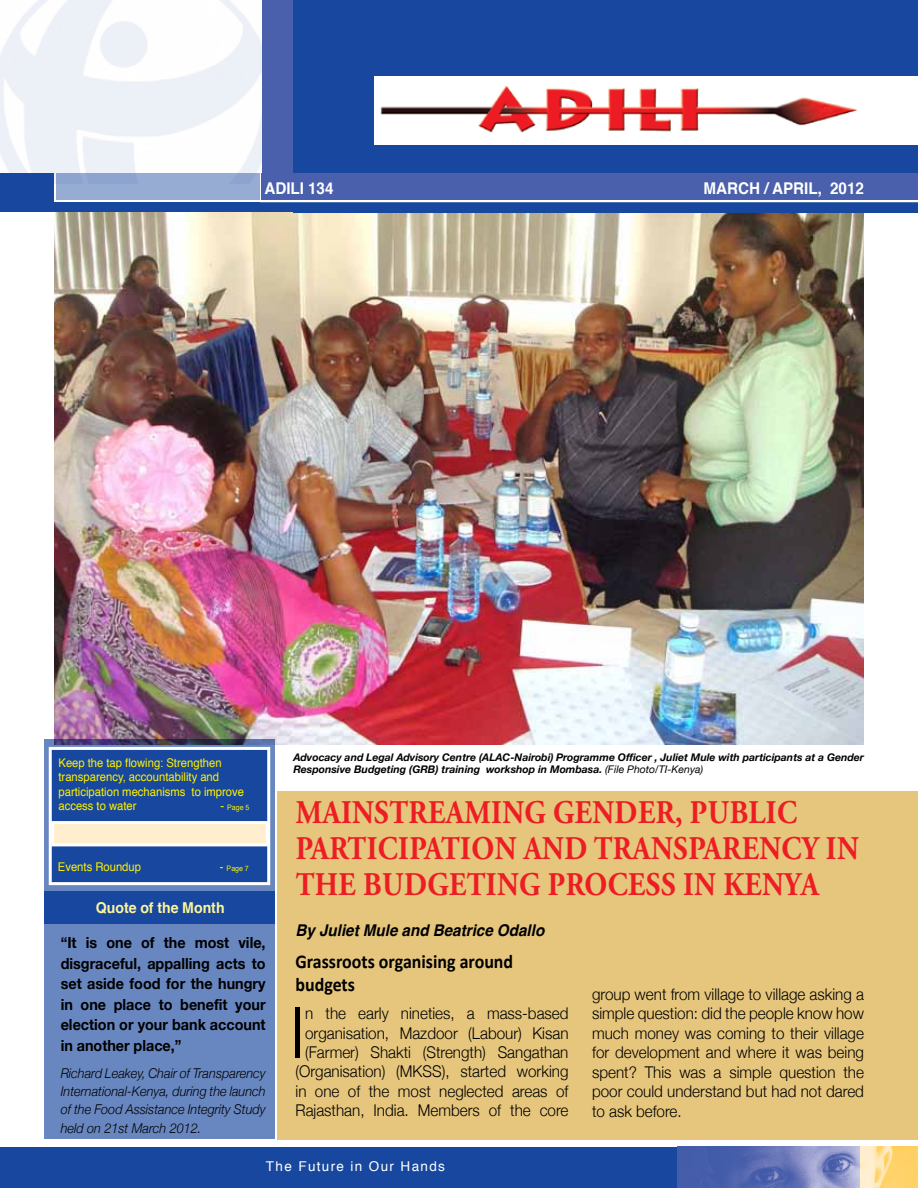
<style>
.page{position:relative;width:918px;height:1188px;background:#fff}
.page>*{position:absolute;margin:0;border:0;box-sizing:border-box;transform-origin:0 0}
.t1{font:300 70.65px "Helvetica Neue";color:#000;scale:.94 1}
.t2{font:700 33px/36px "Adobe Garamond Pro";letter-spacing:.015em;color:#ed1d24;scale:.88 1}
.t3{font:700 19.5px/23.4px "Calibri";color:#000;scale:.92 1}
.t4{font:300 16.2px/19.5px "Helvetica Neue";color:#000;text-align:center;scale:.94 1}
.t5{font:italic 700 16.2px "Helvetica";color:#000;scale:.94 1}
.t6{font:700 16.2px "Helvetica";color:#fff;scale:.94 1}
.t7{font:700 15.3px/20.5px "Helvetica Neue";color:#000;text-align:justify;scale:.94 1}
.t8{font:700 15px "Helvetica";color:#fff799;scale:.94 1}
.t9{font:italic 300 13.5px/18.3px "Helvetica Neue";color:#000;text-align:justify;scale:.94 1}
.t10{font:13.5px "Helvetica";letter-spacing:.1em;color:#fff}
.t11{font:12px/14.4px "Helvetica";color:#fff200;scale:.94 1}
.t12{font:italic 700 10.5px/12.6px "Helvetica Neue";color:#000}
.t13{font:7.5px "Helvetica";color:#fff200;scale:.94 1}
.s1{font-size:12px}
.s2{font-weight:400}
</style>
<div class="page">
<div style="left:0;top:1147px;width:678px;height:41px;background:#17479e"></div>
<img style="left:678px;top:1147px;width:183px;height:41px">
<img style="left:861px;top:1147px;width:57px;height:41px">
<img style="left:54px;top:212px;width:810px;height:532px">
<div style="left:278px;top:791px;width:640px;height:349px;background:#e6c67c"></div>
<img style="left:0;top:0;width:262px;height:183px">
<div style="left:262px;top:0;width:32px;height:173px;background:#4a60ac"></div>
<div style="left:293px;top:0;width:571px;height:212px;background:#17479e"></div>
<div style="left:0;top:173px;width:54px;height:39px;background:#17479e"></div>
<div style="left:374px;top:0;width:544px;height:212px;background:#17479e"></div>
<div style="left:56px;top:173px;width:204px;height:27px;background:#97acd3"></div>
<div style="left:262px;top:173px;width:656px;height:27px;background:#4a60ac"></div>
<div style="left:44px;top:740px;width:231px;height:399px;background:#6887c0"></div>
<div style="left:44px;top:891px;width:231px;height:33px;background:#17479e"></div>
<div style="left:49px;top:747px;width:221px;height:138px;background:#17479e;border:3px solid #fff"></div>
<div style="left:51px;top:821px;width:218px;height:25px;background:#ffefcf;border:3px solid #fff"></div>
<div style="left:0;top:202px;width:376px;height:10px;background:#17479e"></div>
<div style="left:374px;top:76px;width:544px;height:69px;background:#fff"></div>
<img style="left:380px;top:85px;width:477px;height:48px">
<hr style="left:260px;top:200px;width:658px;height:2px;background:#fff">
<p class="t6" style="left:264px;top:175px;width:75px">ADILI 134</p>
<p class="t6" style="left:704px;top:175px;width:172px">MARCH / APRIL, 2012</p>
<p class="t11" style="left:58px;top:756px;width:199px">Keep the tap flowing: Strengthen transparency, accountability and participation mechanisms to improve access to water</p>
<p class="t13" style="left:220px;top:802px;width:32px"><span class="s1">-</span> Page 5</p>
<p class="t11" style="left:58px;top:860px;width:90px">Events Roundup</p>
<p class="t13" style="left:220px;top:862px;width:32px"><span class="s1">-</span> Page 7</p>
<p class="t8" style="left:96px;top:895px;width:138px">Quote of the Month</p>
<p class="t7" style="left:61px;top:932px;width:220px">“It is one of the most vile, disgraceful, appalling acts to set aside food for the hungry in one place to benefit your election or your bank account in another place,”</p>
<p class="t9" style="left:61px;top:1064px;width:220px">Richard Leakey, Chair of Transparency International-Kenya, during the launch of the Food Assistance Integrity Study held on 21st March 2012.</p>
<p class="t12" style="left:293px;top:750px;width:572px">Advocacy and Legal Advisory Centre (ALAC-Nairobi) Programme Officer , Juliet Mule with participants at a Gender<br>Responsive Budgeting (GRB) training workshop in Mombasa. <span class="s2">(File Photo/TI-Kenya)</span></p>
<h2 class="t2" style="left:296px;top:796px;width:641px">MAINSTREAMING GENDER, PUBLIC<br>PARTICIPATION AND TRANSPARENCY IN<br>THE BUDGETING PROCESS IN KENYA</h2>
<p class="t5" style="left:296px;top:917px;width:266px">By Juliet Mule and Beatrice Odallo</p>
<p class="t3" style="left:296px;top:949px;width:238px">Grassroots organising around budgets</p>
<h1 class="t1" style="left:290px;top:990px;width:17px">I</h1>
<p class="t4" style="left:296px;top:1003px;width:292px">n the early nineties, a mass-based organisation, Mazdoor (Labour) Kisan (Farmer) Shakti (Strength) Sangathan (Organisation) (MKSS), started working in one of the most neglected areas of Rajasthan, India. Members of the core</p>
<p class="t4" style="left:592px;top:984px;width:291px;text-align:justify">group went from village to village asking a simple question: did the people know how much money was coming to their village for development and where it was being spent? This was a simple question the poor could understand but had not dared to ask before.</p>
<p class="t10" style="left:266px;top:1156px;width:181px">The Future in Our Hands</p>
</div>
